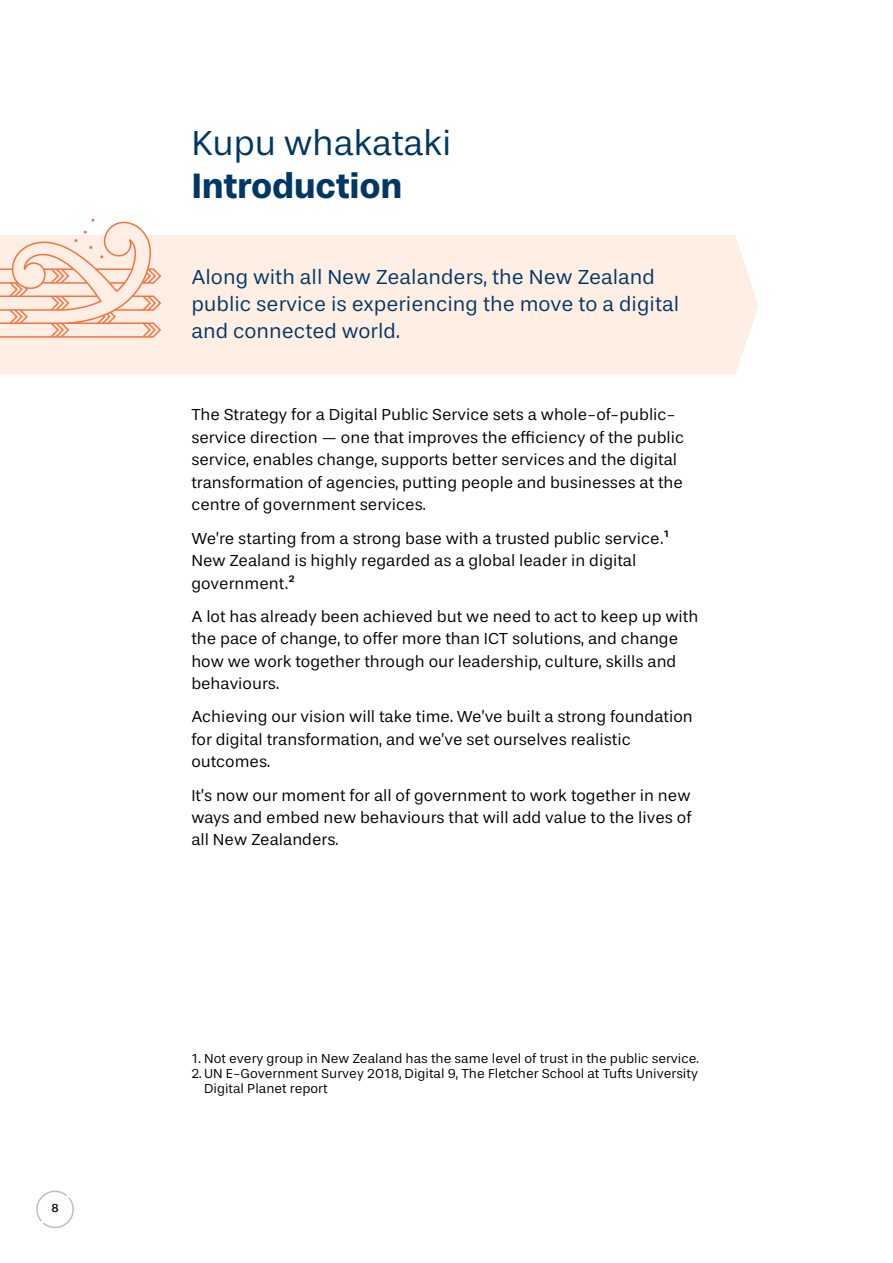
<style>
.page{position:relative;width:893px;height:1263px;background:#fff}
.page>*{position:absolute;margin:0;border:0;box-sizing:border-box;transform-origin:0 0}
.t1{font:36px "Stevie Sans";letter-spacing:-.01em;color:#003764}
.t2{font:700 36px "Stevie Sans";letter-spacing:-.01em;color:#003764}
.Introduction{font:21px/27px "Stevie Sans";color:#003764}
.Body_text{font:16.5px/22.5px "Stevie Sans";color:#000}
.Footnote{font:13.5px/15px "Stevie Sans";color:#000}
.t3{font:12px "Stevie Sans";color:#000}
.s1{font-style:inherit}
</style>
<div class="page">
<div style="left:0;top:235px;width:759px;height:140px;background:#feeee3"></div>
<svg style="left:0;top:219px;width:162px;height:120px;background:#fcdecf"></svg>
<svg style="left:36px;top:1190px;width:38px;height:39px"></svg>
<p class="t3" style="left:52px;top:1202px;width:9px">8</p>
<h2 class="t1" style="left:191px;top:124px;width:261px">Kupu whakataki</h2>
<h2 class="t2" style="left:191px;top:166px;width:213px">Introduction</h2>
<p class="Introduction" style="left:191px;top:265px;width:489px">Along with all New Zealanders, the New Zealand public service is experiencing the move to a digital and connected world.</p>
<p class="Body_text" style="left:191px;top:404px;width:494px">The Strategy for a Digital Public Service sets a whole-of-public&shy;service direction — one that improves the efficiency of the public service, enables change, supports better services and the digital transformation of agencies, putting people and businesses at the centre of government services.</p>
<p class="Body_text" style="left:191px;top:527px;width:479px">We’re starting from a strong base with a trusted public service.<span class="s1">1</span></p>
<p class="Body_text" style="left:191px;top:550px;width:447px">New Zealand is highly regarded as a global leader in digital government.<span class="s1">2</span></p>
<p class="Body_text" style="left:191px;top:605px;width:508px">A lot has already been achieved but we need to act to keep up with the pace of change, to offer more than ICT solutions, and change how we work together through our leadership, culture, skills and behaviours.</p>
<p class="Body_text" style="left:191px;top:706px;width:503px">Achieving our vision will take time. We’ve built a strong foundation for digital transformation, and we’ve set ourselves realistic outcomes.</p>
<p class="Body_text" style="left:191px;top:784px;width:502px;text-align:justify">It’s now our moment for all of government to work together in new ways and embed new behaviours that will add value to the lives of all New Zealanders.</p>
<p class="Footnote" style="left:191px;top:1051px;width:509px">1. Not every group in New Zealand has the same level of trust in the public service.</p>
<p class="Footnote" style="left:204px;top:1066px;width:495px;text-indent:-13px">2. UN E-Government Survey 2018, Digital 9, The Fletcher School at Tufts University<br>Digital Planet report</p>
</div>
